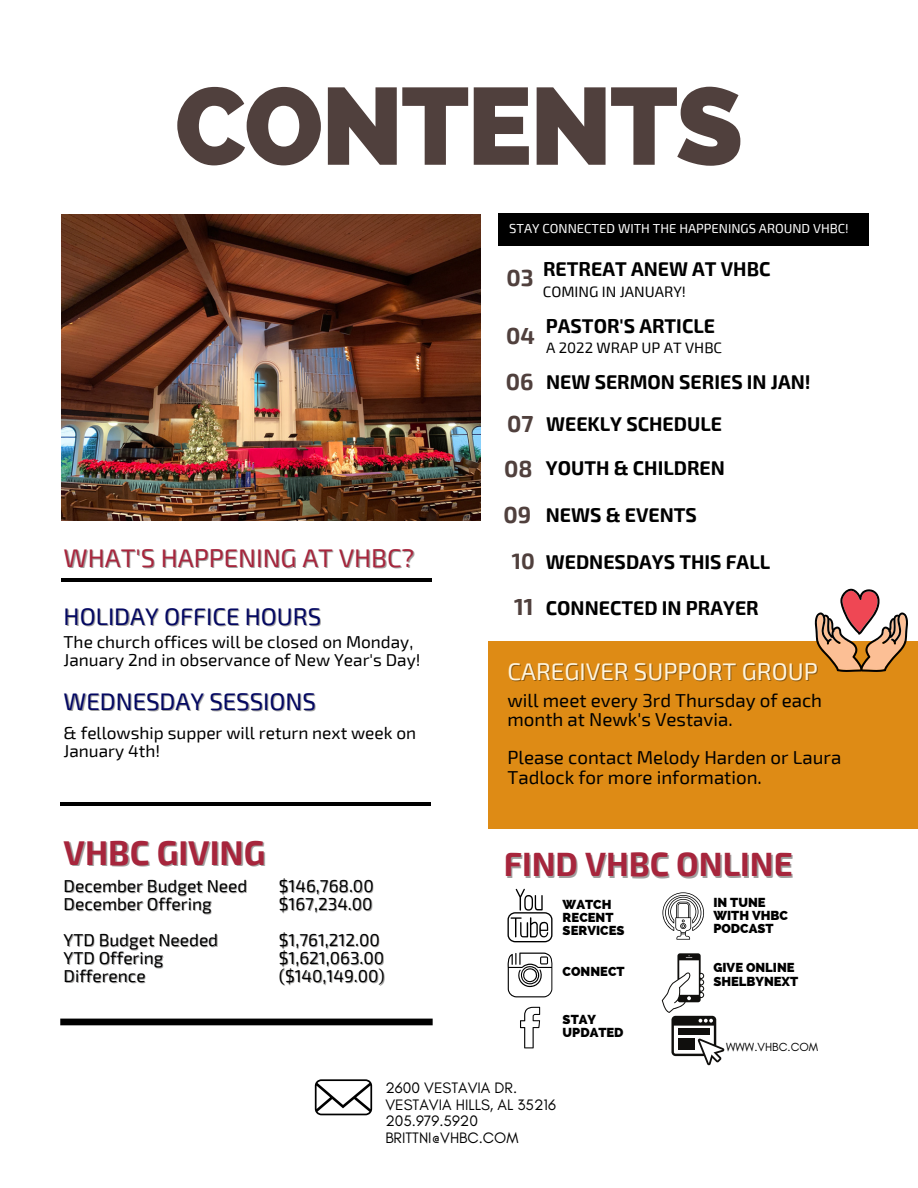
<style>
.page{position:relative;width:918px;height:1188px;background:#fff}
.page>*{position:absolute;margin:0;border:0;box-sizing:border-box;transform-origin:0 0}
.t1{font:800 109.05px "Raleway";letter-spacing:-.02em;color:#50403d}
.t2{font:700 33.75px "Exo 2";color:#a7253c}
.t3{font:700 33px "Exo 2";color:#a7253c}
.t4{font:25.5px "Exo 2";color:#a7253c}
.t5{font:24px "Exo 2";color:#030762}
.t6{font:24px "Exo 2";color:#fff5de}
.t7{font:700 22.8px "Exo 2";color:#50403d}
.t8{font:700 19.5px "Exo 2";color:#000}
.t9{font:18.75px/19.2px "Exo 2";color:#000}
.t10{font:17.25px/18px "Exo 2";color:#000}
.t11{font:15.45px/16.6px "Glacial Indifference";color:#000}
.t12{font:15px "Exo 2";color:#000}
.t13{font:800 13.05px/13px "Raleway";color:#000}
.t14{font:13.05px "Exo 2";color:#fff}
.t15{font:12px "Glacial Indifference";color:#000}
.s1{font-size:22.8px;color:#50403d}
.s2{font-size:21.75px;color:#50403d}
</style>
<div class="page">
<div style="left:498px;top:213px;width:371px;height:32px;background:#000"></div>
<hr style="left:62px;top:579px;width:370px;height:3px;background:#000">
<img style="left:62px;top:215px;width:418px;height:306px">
<hr style="left:60px;top:802px;width:370px;height:3px;background:#000">
<svg style="left:315px;top:1079px;width:57px;height:36px"></svg>
<svg style="left:508px;top:889px;width:45px;height:53px"></svg>
<svg style="left:508px;top:953px;width:45px;height:44px"></svg>
<svg style="left:520px;top:1007px;width:20px;height:41px"></svg>
<svg style="left:662px;top:892px;width:42px;height:48px"></svg>
<svg style="left:662px;top:953px;width:62px;height:112px"></svg>
<div style="left:60px;top:1019px;width:373px;height:6px;background:#000"></div>
<div style="left:489px;top:641px;width:429px;height:188px;background:#de8b15"></div>
<svg style="left:815px;top:588px;width:93px;height:84px"></svg>
<h1 class="t1" style="left:175px;top:62px;width:570px">CONTENTS</h1>
<p class="t14" style="left:509px;top:220px;width:341px">STAY CONNECTED WITH THE HAPPENINGS AROUND VHBC!</p>
<h3 class="t7" style="left:506px;top:263px;width:29px">03</h3>
<p class="t8" style="left:543px;top:257px;width:229px">RETREAT ANEW AT VHBC</p>
<p class="t12" style="left:543px;top:282px;width:145px">COMING IN JANUARY!</p>
<h3 class="t7" style="left:506px;top:321px;width:30px">04</h3>
<p class="t8" style="left:546px;top:314px;width:171px">PASTOR'S ARTICLE</p>
<p class="t12" style="left:546px;top:338px;width:178px">A 2022 WRAP UP AT VHBC</p>
<p class="t8" style="left:506px;top:369px;width:306px"><span class="s1">06</span> NEW SERMON SERIES IN JAN!</p>
<h3 class="t4" style="left:64px;top:541px;width:352px">WHAT'S HAPPENING AT VHBC?</h3>
<h3 class="t5" style="left:64px;top:601px;width:259px">HOLIDAY OFFICE HOURS</h3>
<p class="t10" style="left:64px;top:632px;width:358px">The church offices will be closed on Monday,<br>January 2nd in observance of New Year's Day!</p>
<h3 class="t5" style="left:64px;top:686px;width:254px">WEDNESDAY SESSIONS</h3>
<p class="t10" style="left:64px;top:723px;width:354px">&amp; fellowship supper will return next week on<br>January 4th!</p>
<h2 class="t2" style="left:64px;top:831px;width:203px">VHBC GIVING</h2>
<p class="t10" style="left:64px;top:876px;width:185px">December Budget Need<br>December Offering</p>
<p class="t10" style="left:64px;top:930px;width:156px">YTD Budget Needed<br>YTD Offering<br>Difference</p>
<p class="t10" style="left:279px;top:876px;width:96px">$146,768.00 $167,234.00</p>
<p class="t10" style="left:279px;top:930px;width:107px">$1,761,212.00 $1,621,063.00 ($140,149.00)</p>
<p class="t8" style="left:507px;top:411px;width:216px"><span class="s1">07</span> WEEKLY SCHEDULE</p>
<p class="t8" style="left:504px;top:455px;width:222px"><span class="s1">08</span> YOUTH &amp; CHILDREN</p>
<p class="t8" style="left:504px;top:502px;width:195px"><span class="s1">09</span> NEWS &amp; EVENTS</p>
<p class="t8" style="left:512px;top:550px;width:260px"><span class="s2">10</span> WEDNESDAYS THIS FALL</p>
<p class="t8" style="left:514px;top:595px;width:246px"><span class="s1">11</span> CONNECTED IN PRAYER</p>
<h3 class="t6" style="left:508px;top:656px;width:312px">CAREGIVER SUPPORT GROUP</h3>
<p class="t9" style="left:508px;top:690px;width:316px">will meet every 3rd Thursday of each month at Newk's Vestavia.</p>
<p class="t9" style="left:508px;top:747px;width:335px">Please contact Melody Harden or Laura<br>Tadlock for more information.</p>
<h3 class="t3" style="left:504px;top:843px;width:290px">FIND VHBC ONLINE</h3>
<p class="t13" style="left:563px;top:898px;width:63px">WATCH<br>RECENT<br>SERVICES</p>
<p class="t13" style="left:563px;top:965px;width:64px">CONNECT</p>
<p class="t13" style="left:563px;top:1013px;width:63px">STAY<br>UPDATED</p>
<p class="t13" style="left:713px;top:896px;width:76px">IN TUNE<br>WITH VHBC<br>PODCAST</p>
<p class="t13" style="left:713px;top:961px;width:86px">GIVE ONLINE<br>SHELBYNEXT</p>
<p class="t15" style="left:726px;top:1039px;width:93px">WWW.VHBC.COM</p>
<p class="t11" style="left:385px;top:1079px;width:172px">2600 VESTAVIA DR.<br>VESTAVIA HILLS, AL 35216<br>205.979.5920<br>BRITTNI@VHBC.COM</p>
</div>
